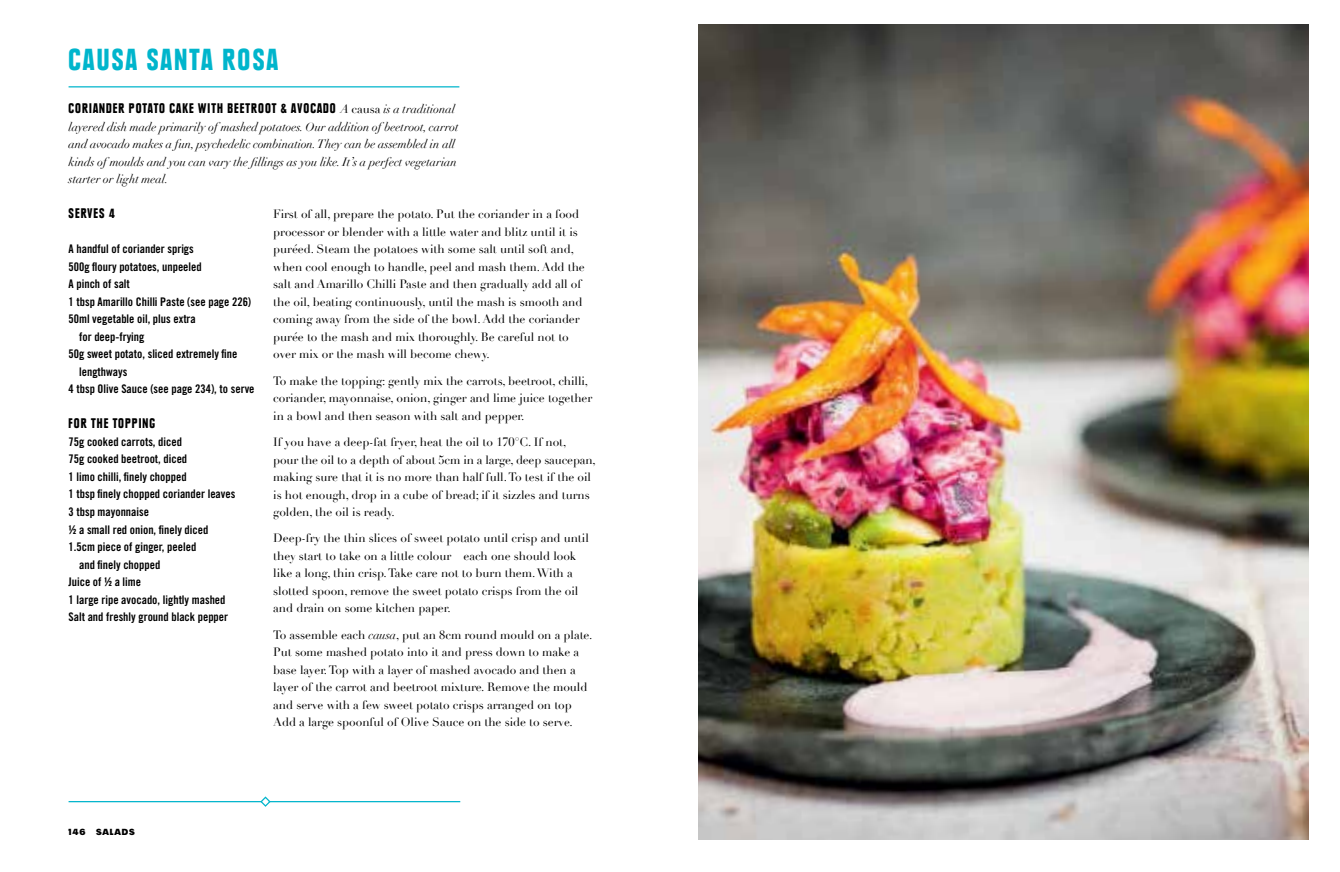
<style>
.page{position:relative;width:1340px;height:872px;background:#fff}
.page>*{position:absolute;margin:0;border:0;box-sizing:border-box;transform-origin:0 0}
.t1{font:900 condensed 30px "Plak";letter-spacing:.08em;color:#00b5cc}
.t2{font:900 condensed 13.75px "Plak";letter-spacing:.08em;color:#000}
.t3{font:11.88px/17.5px "Didot";letter-spacing:-.005em;color:#000}
.t4{font:11.88px "Trade Gothic Bold Cond Twenty";color:#000}
.t5{font:italic 11.88px/17.5px "Didot";letter-spacing:-.005em;color:#000}
.t6{font:900 8.75px "Plak";letter-spacing:.1em;color:#000}
.s1{font-family:"Didot";font-weight:400;font-style:italic;font-stretch:normal;font-size:11.88px}
.s2{font-family:"Didot";font-weight:400;font-stretch:normal;font-size:11.88px}
.s3{font-style:italic}
</style>
<div class="page">
<hr style="left:269px;top:801px;width:191px;height:1px;background:#00b5cc">
<hr style="left:69px;top:801px;width:193px;height:1px;background:#00b5cc">
<svg style="left:259px;top:796px;width:12px;height:11px"></svg>
<hr style="left:69px;top:86px;width:390px;height:1px;background:#00b5cc">
<img style="left:698px;top:25px;width:609px;height:814px">
<h1 class="t1" style="left:69px;top:41px;width:211px">CAUSA SANTA ROSA</h1>
<p class="t2" style="left:69px;top:100px;width:388px">CORIANDER POTATO CAKE WITH BEETROOT &amp; AVOCADO <span class="s1">A</span> <span class="s2">causa</span> <span class="s1">is a traditional</span></p>
<p class="t5" style="left:69px;top:118px;width:391px">layered dish made primarily of mashed potatoes. Our addition of beetroot, carrot and avocado makes a fun, psychedelic combination. They can be assembled in all kinds of moulds and you can vary the fillings as you like. It’s a perfect vegetarian starter or light meal.</p>
<p class="t2" style="left:69px;top:205px;width:48px">SERVES 4</p>
<p class="t4" style="left:69px;top:242px;width:127px">A handful of coriander sprigs</p>
<p class="t4" style="left:69px;top:259px;width:135px">500g floury potatoes, unpeeled</p>
<p class="t4" style="left:69px;top:277px;width:63px">A pinch of salt</p>
<p class="t4" style="left:69px;top:294px;width:184px">1 tbsp Amarillo Chilli Paste (see page 226)</p>
<p class="t4" style="left:69px;top:312px;width:129px">50ml vegetable oil, plus extra</p>
<p class="t4" style="left:79px;top:329px;width:67px">for deep-frying</p>
<p class="t4" style="left:69px;top:347px;width:170px">50g sweet potato, sliced extremely fine</p>
<p class="t4" style="left:79px;top:364px;width:50px">lengthways</p>
<p class="t4" style="left:69px;top:382px;width:187px">4 tbsp Olive Sauce (see page 234), to serve</p>
<p class="t2" style="left:69px;top:415px;width:88px">FOR THE TOPPING</p>
<p class="t4" style="left:69px;top:434px;width:115px">75g cooked carrots, diced</p>
<p class="t4" style="left:69px;top:452px;width:120px">75g cooked beetroot, diced</p>
<p class="t4" style="left:69px;top:469px;width:119px">1 limo chilli, finely chopped</p>
<p class="t4" style="left:69px;top:487px;width:168px">1 tbsp finely chopped coriander leaves</p>
<p class="t4" style="left:69px;top:504px;width:82px">3 tbsp mayonnaise</p>
<p class="t4" style="left:69px;top:522px;width:141px">½ a small red onion, finely diced</p>
<p class="t4" style="left:69px;top:539px;width:129px">1.5cm piece of ginger, peeled</p>
<p class="t4" style="left:79px;top:557px;width:83px">and finely chopped</p>
<p class="t4" style="left:69px;top:574px;width:74px">Juice of ½ a lime</p>
<p class="t4" style="left:69px;top:592px;width:158px">1 large ripe avocado, lightly mashed</p>
<p class="t4" style="left:69px;top:609px;width:161px">Salt and freshly ground black pepper</p>
<p class="t3" style="left:273px;top:206px;width:313px">First of all, prepare the potato. Put the coriander in a food processor or blender with a little water and blitz until it is puréed. Steam the potatoes with some salt until soft and, when cool enough to handle, peel and mash them. Add the salt and Amarillo Chilli Paste and then gradually add all of the oil, beating continuously, until the mash is smooth and coming away from the side of the bowl. Add the coriander purée to the mash and mix thoroughly. Be careful not to over mix or the mash will become chewy.</p>
<p class="t3" style="left:273px;top:372px;width:320px">To make the topping: gently mix the carrots, beetroot, chilli, coriander, mayonnaise, onion, ginger and lime juice together in a bowl and then season with salt and pepper.</p>
<p class="t3" style="left:273px;top:433px;width:324px">If you have a deep-fat fryer, heat the oil to 170°C. If not,<br>pour the oil to a depth of about 5cm in a large, deep saucepan, making sure that it is no more than half full. To test if the oil is hot enough, drop in a cube of bread; if it sizzles and turns golden, the oil is ready.</p>
<p class="t3" style="left:273px;top:530px;width:317px">Deep-fry the thin slices of sweet potato until crisp and until they start to take on a little colour – each one should look like a long, thin crisp. Take care not to burn them. With a slotted spoon, remove the sweet potato crisps from the oil and drain on some kitchen paper.</p>
<p class="t3" style="left:273px;top:626px;width:320px">To assemble each <span class="s3">causa</span>, put an 8cm round mould on a plate.<br>Put some mashed potato into it and press down to make a base layer. Top with a layer of mashed avocado and then a layer of the carrot and beetroot mixture. Remove the mould and serve with a few sweet potato crisps arranged on top Add a large spoonful of Olive Sauce on the side to serve.</p>
<p class="t6" style="left:69px;top:826px;width:68px">146 SALADS</p>
</div>
